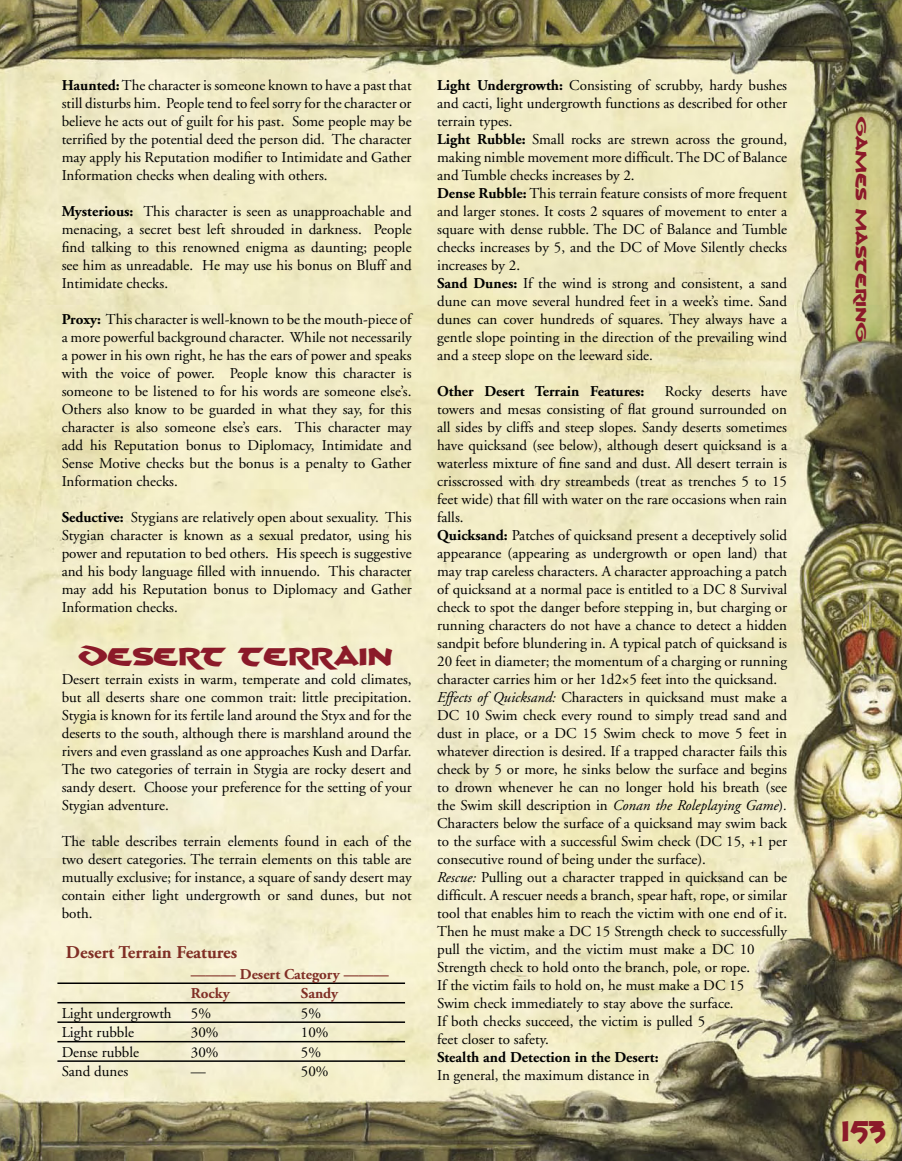
<style>
.page{position:relative;width:902px;height:1161px;background:#fff}
.page>*{position:absolute;margin:0;border:0;box-sizing:border-box;transform-origin:0 0}
.t1{font:30px "Hyborian";color:#8b1a29}
.t2{font:28.5px "Hyborian";color:#8b1a29}
.t3{font:700 18px "Adobe Garamond";color:#802e25}
.t4{font:18px "Hyborian";color:#8b1a29}
.t5{font:15px/18px "Adobe Garamond";color:#000;text-align:justify}
.t6{font:700 15px "Adobe Garamond";color:#000}
.t7{font:700 15px/19.5px "Adobe Garamond";color:#802e25}
.s1{font-weight:700}
.s2{font-style:italic}
</style>
<div class="page">
<img style="left:0;top:0;width:901px;height:1161px">
<hr style="left:57px;top:982px;width:348px;height:2px;background:#000">
<hr style="left:57px;top:1002px;width:348px;height:1px;background:#000">
<hr style="left:57px;top:1021px;width:348px;height:2px;background:#000">
<hr style="left:57px;top:1041px;width:348px;height:1px;background:#000">
<hr style="left:57px;top:1060px;width:348px;height:2px;background:#000">
<p class="t5" style="left:62px;top:77px;width:351px"><span class="s1">Haunted:</span> The character is someone known to have a past that still disturbs him. People tend to feel sorry for the character or believe he acts out of guilt for his past. Some people may be terrified by the potential deed the person did. The character may apply his Reputation modifier to Intimidate and Gather Information checks when dealing with others.</p>
<p class="t5" style="left:62px;top:203px;width:351px"><span class="s1">Mysterious:</span> This character is seen as unapproachable and menacing, a secret best left shrouded in darkness. People find talking to this renowned enigma as daunting; people see him as unreadable. He may use his bonus on Bluff and Intimidate checks.</p>
<p class="t5" style="left:62px;top:311px;width:351px"><span class="s1">Proxy:</span> This character is well-known to be the mouth-piece of a more powerful background character. While not necessarily a power in his own right, he has the ears of power and speaks with the voice of power. People know this character is someone to be listened to for his words are someone else’s.<br>Others also know to be guarded in what they say, for this character is also someone else’s ears. This character may add his Reputation bonus to Diplomacy, Intimidate and Sense Motive checks but the bonus is a penalty to Gather Information checks.</p>
<p class="t5" style="left:62px;top:509px;width:351px"><span class="s1">Seductive:</span> Stygians are relatively open about sexuality. This Stygian character is known as a sexual predator, using his power and reputation to bed others. His speech is suggestive and his body language filled with innuendo. This character may add his Reputation bonus to Diplomacy and Gather Information checks.</p>
<h1 class="t1" style="left:80px;top:637px;width:315px">Desert Terrain</h1>
<p class="t5" style="left:62px;top:671px;width:351px">Desert terrain exists in warm, temperate and cold climates, but all deserts share one common trait: little precipitation.<br>Stygia is known for its fertile land around the Styx and for the deserts to the south, although there is marshland around the rivers and even grassland as one approaches Kush and Darfar.<br>The two categories of terrain in Stygia are rocky desert and sandy desert. Choose your preference for the setting of your Stygian adventure.</p>
<p class="t5" style="left:62px;top:833px;width:351px">The table describes terrain elements found in each of the two desert categories. The terrain elements on this table are mutually exclusive; for instance, a square of sandy desert may contain either light undergrowth or sand dunes, but not both.</p>
<p class="t3" style="left:66px;top:942px;width:173px">Desert Terrain Features</p>
<p class="t7" style="left:191px;top:965px;width:199px">——— Desert Category ———<br>Rocky</p>
<p class="t7" style="left:301px;top:984px;width:39px">Sandy</p>
<p class="t5" style="left:62px;top:1004px;width:111px">Light undergrowth</p>
<p class="t5" style="left:191px;top:1004px;width:22px">5%</p>
<p class="t5" style="left:301px;top:1004px;width:22px">5%</p>
<p class="t5" style="left:62px;top:1024px;width:74px">Light rubble</p>
<p class="t5" style="left:191px;top:1024px;width:29px">30%</p>
<p class="t5" style="left:301px;top:1024px;width:29px">10%</p>
<p class="t5" style="left:62px;top:1043px;width:79px">Dense rubble</p>
<p class="t5" style="left:191px;top:1043px;width:29px">30%</p>
<p class="t5" style="left:301px;top:1043px;width:22px">5%</p>
<p class="t5" style="left:62px;top:1063px;width:68px">Sand dunes</p>
<p class="t5" style="left:191px;top:1063px;width:16px">—</p>
<p class="t5" style="left:301px;top:1063px;width:29px">50%</p>
<p class="t5" style="left:437px;top:77px;width:351px;text-align:left"><span class="s1">Light Undergrowth:</span> Consisting of scrubby, hardy bushes and cacti, light undergrowth functions as described for other terrain types.<br><span class="s1">Light Rubble:</span> Small rocks are strewn across the ground, making nimble movement more difficult. The DC of Balance and Tumble checks increases by 2.<br><span class="s1">Dense Rubble:</span> This terrain feature consists of more frequent and larger stones. It costs 2 squares of movement to enter a square with dense rubble. The DC of Balance and Tumble checks increases by 5, and the DC of Move Silently checks increases by 2.<br><span class="s1">Sand Dunes:</span> If the wind is strong and consistent, a sand dune can move several hundred feet in a week’s time. Sand dunes can cover hundreds of squares. They always have a gentle slope pointing in the direction of the prevailing wind and a steep slope on the leeward side.</p>
<p class="t6" style="left:437px;top:383px;width:209px">Other Desert Terrain Features:</p>
<p class="t5" style="left:437px;top:383px;width:351px;text-align:left;text-indent:228px">Rocky deserts have towers and mesas consisting of flat ground surrounded on all sides by cliffs and steep slopes. Sandy deserts sometimes have quicksand (see below), although desert quicksand is a waterless mixture of fine sand and dust. All desert terrain is crisscrossed with dry streambeds (treat as trenches 5 to 15 feet wide) that fill with water on the rare occasions when rain falls.<br><span class="s1">Quicksand:</span> Patches of quicksand present a deceptively solid appearance (appearing as undergrowth or open land) that may trap careless characters. A character approaching a patch of quicksand at a normal pace is entitled to a DC 8 Survival check to spot the danger before stepping in, but charging or running characters do not have a chance to detect a hidden sandpit before blundering in. A typical patch of quicksand is 20 feet in diameter; the momentum of a charging or running character carries him or her 1d2×5 feet into the quicksand.<br><span class="s2">Effects of Quicksand:</span> Characters in quicksand must make a DC 10 Swim check every round to simply tread sand and dust in place, or a DC 15 Swim check to move 5 feet in whatever direction is desired. If a trapped character fails this check by 5 or more, he sinks below the surface and begins to drown whenever he can no longer hold his breath (see the Swim skill description in <span class="s2">Conan the Roleplaying Game</span>)<span class="s2">.<br></span>Characters below the surface of a quicksand may swim back to the surface with a successful Swim check (DC 15, +1 per consecutive round of being under the surface).<br><span class="s2">Rescue:</span> Pulling out a character trapped in quicksand can be difficult. A rescuer needs a branch, spear haft, rope, or similar tool that enables him to reach the victim with one end of it.<br>Then he must make a DC 15 Strength check to successfully pull the victim, and the victim must make a DC 10<br>Strength check to hold onto the branch, pole, or rope.<br>If the victim fails to hold on, he must make a DC 15<br>Swim check immediately to stay above the surface.<br>If both checks succeed, the victim is pulled 5<br>feet closer to safety.</p>
<p class="t6" style="left:437px;top:1049px;width:223px">Stealth and Detection in the Desert:</p>
<p class="t5" style="left:437px;top:1067px;width:214px">In general, the maximum distance in</p>
<p class="t4" style="left:873px;top:117px;width:227px;rotate:90deg">Games Mastering</p>
<h2 class="t2" style="left:842px;top:1114px;width:47px">153</h2>
</div>
